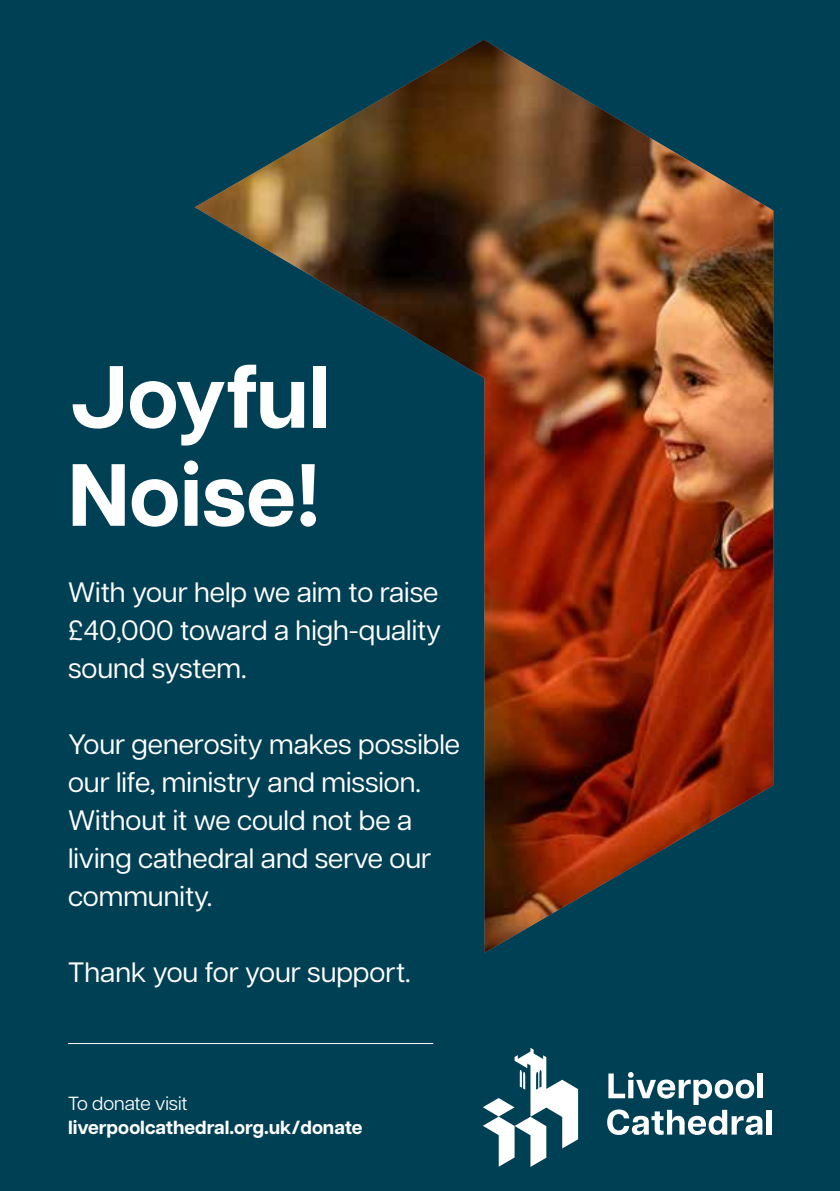
<style>
.page{position:relative;width:840px;height:1191px;background:#fff}
.page>*{position:absolute;margin:0;border:0;box-sizing:border-box;transform-origin:0 0}
.t1{font:700 88px/98px "Articulat CF";color:#fff}
.t2{font:28px/38px "Articulat CF";color:#fff;text-align:justify}
.t3{font:700 19px "Articulat CF";color:#fff}
.t4{font:19px "Articulat CF";color:#fff}
</style>
<div class="page">
<div style="left:0;top:0;width:839px;height:1191px;background:#004054"></div>
<svg style="left:607px;top:1072px;width:155px;height:63px"></svg>
<div style="left:766px;top:1109px;width:5px;height:25px;background:#fff"></div>
<svg style="left:483px;top:1048px;width:94px;height:118px"></svg>
<hr style="left:68px;top:1043px;width:365px;height:1px;background:#fff">
<img style="left:195px;top:40px;width:577px;height:913px">
<h1 class="t1" style="left:68px;top:345px;width:264px">Joyful<br>Noise!</h1>
<p class="t2" style="left:68px;top:571px;width:374px">With your help we aim to raise £40,000 toward a high-quality sound system.</p>
<p class="t2" style="left:68px;top:723px;width:393px;text-align:left">Your generosity makes possible our life, ministry and mission.<br>Without it we could not be a living cathedral and serve our community.</p>
<p class="t2" style="left:68px;top:951px;width:344px">Thank you for your support.</p>
<p class="t4" style="left:68px;top:1090px;width:121px">To donate visit</p>
<p class="t3" style="left:68px;top:1113px;width:296px">liverpoolcathedral.org.uk/donate</p>
</div>
